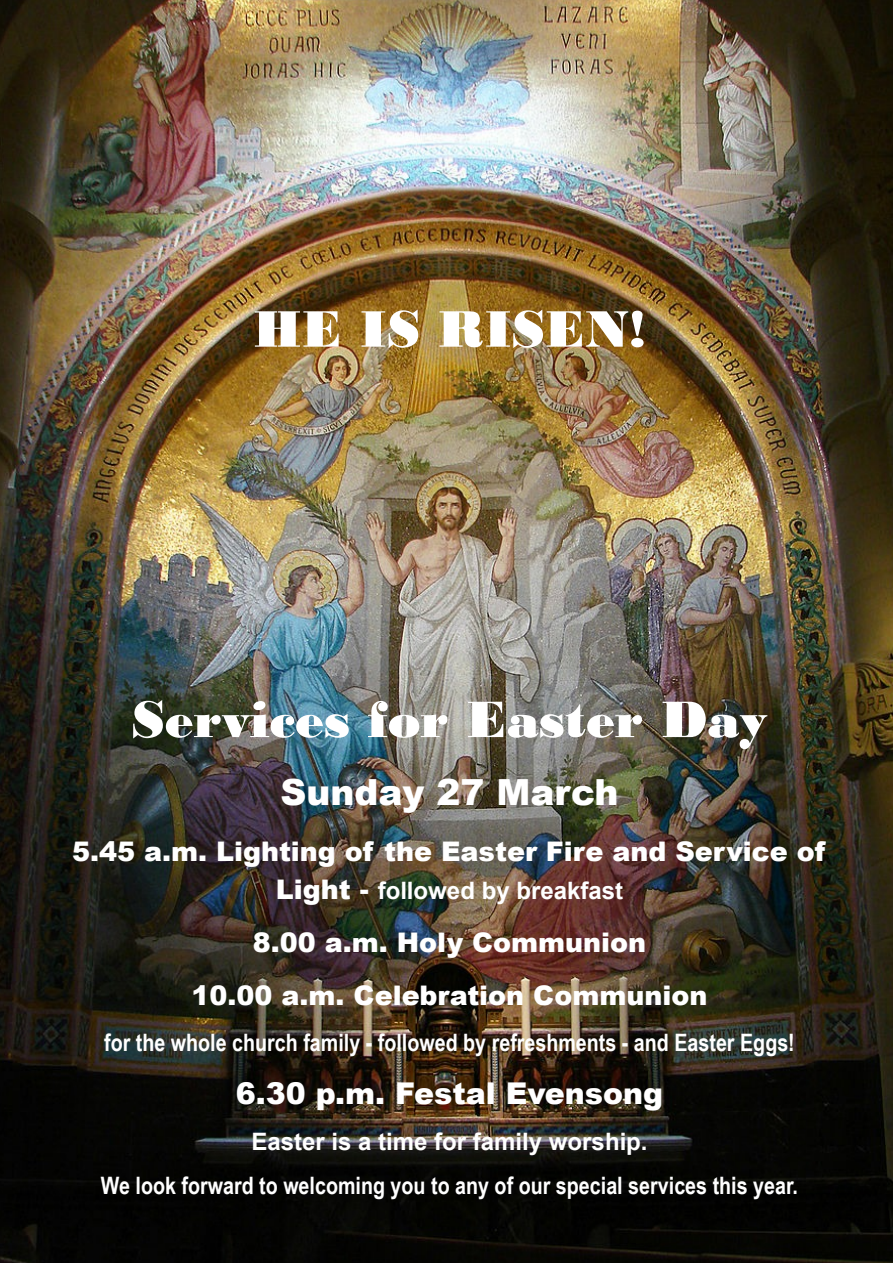
<style>
.page{position:relative;width:893px;height:1263px;background:#fff}
.page>*{position:absolute;margin:0;border:0;box-sizing:border-box;transform-origin:0 0}
.t1{font:54px "Bodoni MT Black";color:#fff}
.t2{font:900 36px "Arial";color:#fff}
.t3{font:900 30px "Arial";color:#fff}
.t4{font:900 27px/53.1px "Arial";color:#fff;text-align:center}
.t5{font:700 24px "Arial Narrow";color:#fff}
.t6{font:700 24px "Arial";color:#fff}
.s1{font-weight:900;font-size:27px}
</style>
<div class="page">
<img style="left:0;top:0;width:893px;height:1263px">
<h1 class="t1" style="left:253px;top:310px;width:394px">HE IS RISEN!</h1>
<h1 class="t1" style="left:131px;top:701px;width:638px">Services for Easter Day</h1>
<h2 class="t2" style="left:280px;top:779px;width:339px">Sunday 27 March</h2>
<p class="t4" style="left:72px;top:828px;width:755px">5.45 a.m. Lighting of the Easter Fire and Service of</p>
<p class="t6" style="left:276px;top:882px;width:349px"><span class="s1">Light -</span> followed by breakfast</p>
<p class="t4" style="left:192px;top:919px;width:517px">8.00 a.m. Holy Communion<br>10.00 a.m. Celebration Communion</p>
<p class="t5" style="left:104px;top:1034px;width:692px">for the whole church family - followed by refreshments - and Easter Eggs!</p>
<p class="t3" style="left:236px;top:1083px;width:429px">6.30 p.m. Festal Evensong</p>
<p class="t6" style="left:251px;top:1133px;width:398px">Easter is a time for family worship.</p>
<p class="t5" style="left:101px;top:1176px;width:699px">We look forward to welcoming you to any of our special services this year.</p>
</div>
